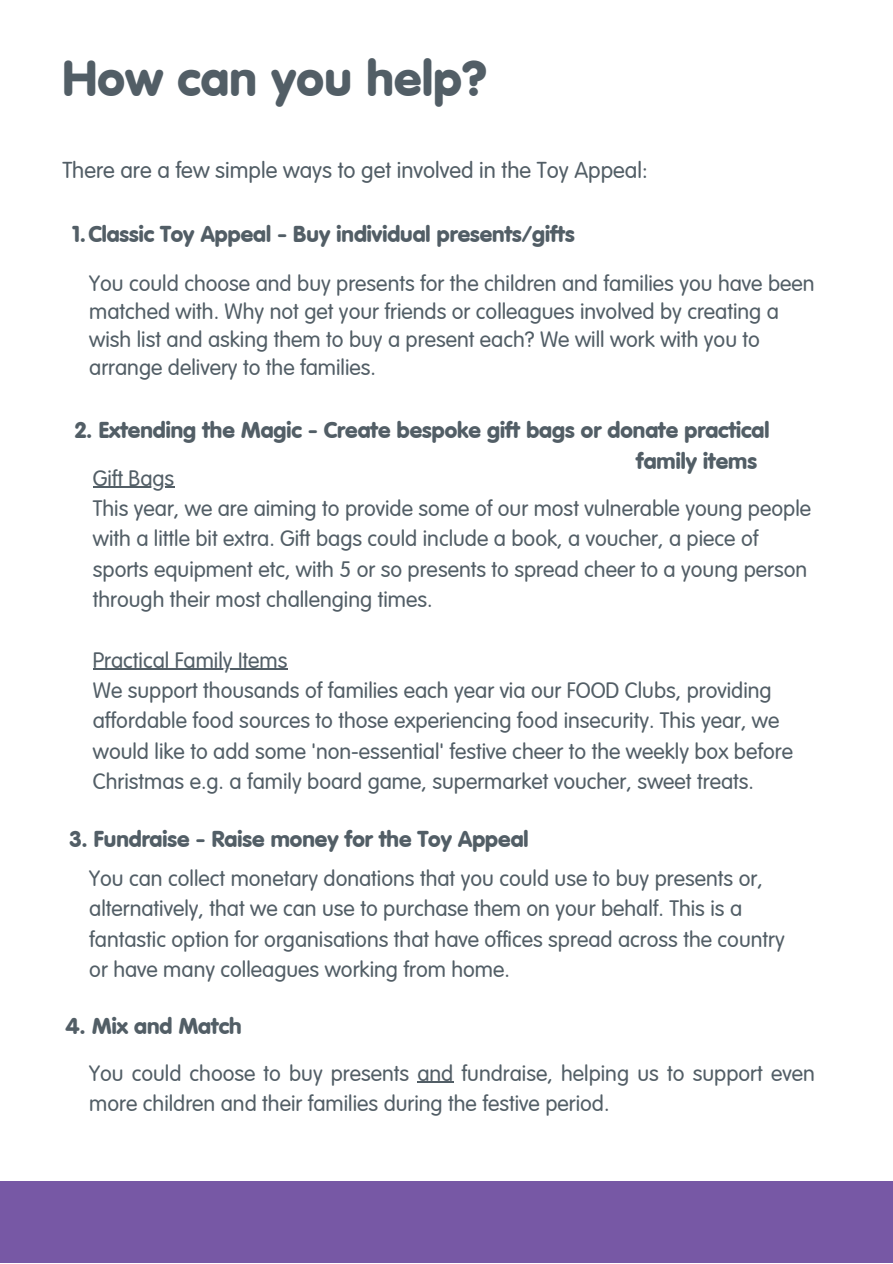
<style>
.page{position:relative;width:893px;height:1264px;background:#fff}
.page>*{position:absolute;margin:0;border:0;box-sizing:border-box;transform-origin:0 0}
.t1{font:900 49.5px "VAG Rounded";letter-spacing:.005em;color:#525e66}
.t2{font:900 22.5px/30.3px "VAG Rounded";color:#525e66}
.t3{font:300 22.5px "VAG Rounded Std";color:#525e66}
.t4{font:300 21.75px/30.3px "VAG Rounded Std";color:#525e66}
</style>
<div class="page">
<div style="left:0;top:1180px;width:892px;height:82px;background:#7758a5"></div>
<hr style="left:93px;top:486px;width:81px;height:2px;background:#525e66">
<hr style="left:93px;top:669px;width:194px;height:1px;background:#525e66">
<hr style="left:417px;top:1081px;width:36px;height:1px;background:#525e66">
<p class="t1" style="left:62px;top:49px;width:426px">How can you help?</p>
<p class="t3" style="left:62px;top:161px;width:586px">There are a few simple ways to get involved in the Toy Appeal:</p>
<p class="t2" style="left:72px;top:219px;width:503px">1.Classic Toy Appeal - Buy individual presents/gifts</p>
<p class="t4" style="left:89px;top:270px;width:726px">You could choose and buy presents for the children and families you have been</p>
<p class="t4" style="left:89px;top:298px;width:691px">matched with. Why not get your friends or colleagues involved by creating a</p>
<p class="t4" style="left:89px;top:326px;width:672px">wish list and asking them to buy a present each? We will work with you to</p>
<p class="t4" style="left:89px;top:354px;width:288px">arrange delivery to the families.</p>
<p class="t2" style="left:636px;top:416px;width:135px;text-indent:-561px">2. Extending the Magic - Create bespoke gift bags or donate practical family items</p>
<p class="t4" style="left:93px;top:464px;width:83px">Gift Bags</p>
<p class="t4" style="left:93px;top:495px;width:719px">This year, we are aiming to provide some of our most vulnerable young people with a little bit extra. Gift bags could include a book, a voucher, a piece of sports equipment etc, with 5 or so presents to spread cheer to a young person through their most challenging times.</p>
<p class="t4" style="left:93px;top:646px;width:196px">Practical Family Items</p>
<p class="t4" style="left:93px;top:677px;width:701px">We support thousands of families each year via our FOOD Clubs, providing affordable food sources to those experiencing food insecurity. This year, we would like to add some 'non-essential' festive cheer to the weekly box before Christmas e.g. a family board game, supermarket voucher, sweet treats.</p>
<p class="t2" style="left:70px;top:824px;width:460px">3. Fundraise - Raise money for the Toy Appeal</p>
<p class="t4" style="left:89px;top:864px;width:675px">You can collect monetary donations that you could use to buy presents or,</p>
<p class="t4" style="left:89px;top:895px;width:654px">alternatively, that we can use to purchase them on your behalf. This is a</p>
<p class="t4" style="left:89px;top:925px;width:697px">fantastic option for organisations that have offices spread across the country</p>
<p class="t4" style="left:89px;top:955px;width:422px">or have many colleagues working from home.</p>
<p class="t2" style="left:66px;top:1011px;width:177px">4. Mix and Match</p>
<p class="t4" style="left:89px;top:1059px;width:727px">You could choose to buy presents and fundraise, helping us to support even more children and their families during the festive period.</p>
</div>
